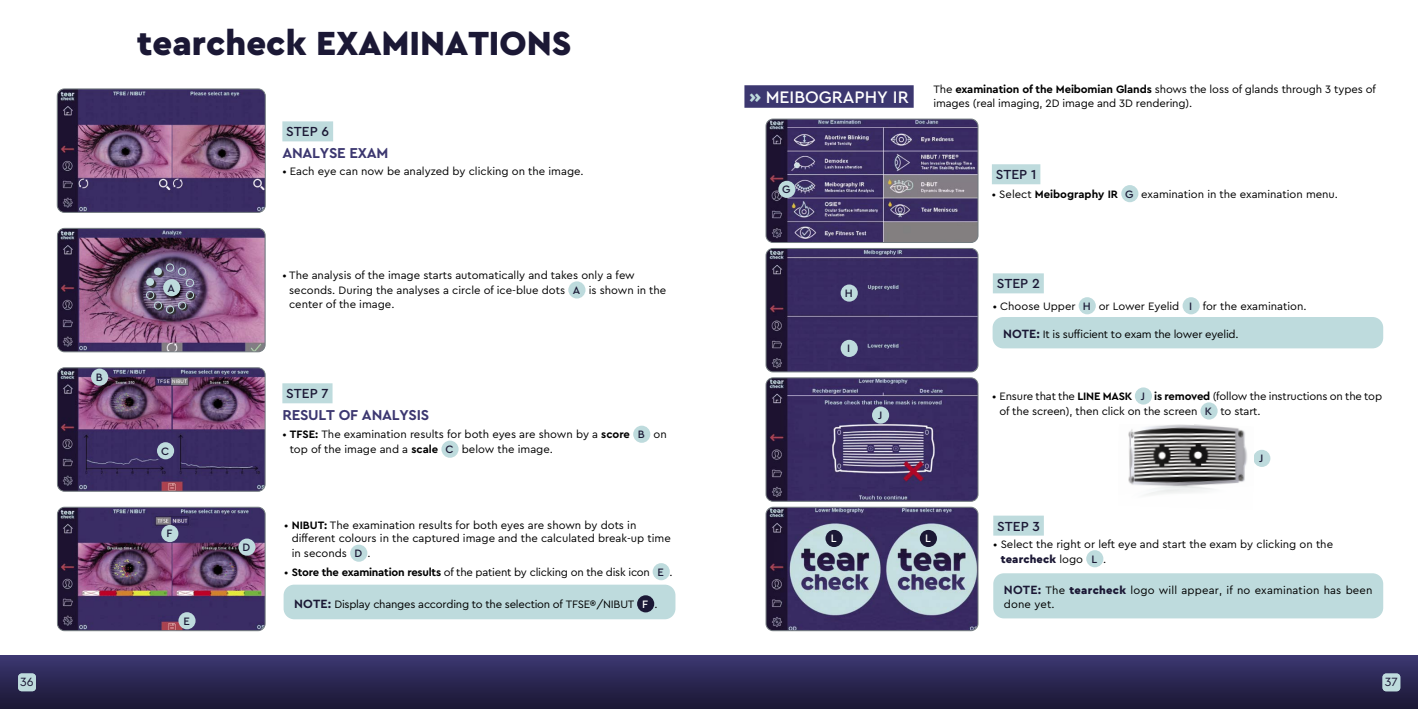
<style>
.page{position:relative;width:1418px;height:709px;background:#fff}
.page>*{position:absolute;margin:0;border:0;box-sizing:border-box;transform-origin:0 0}
.t1{font:900 35px "Cera Pro";color:#1b1835}
.t2{font:500 17.5px "Cera Pro";color:#fff}
.t3{font:700 15px "Cera Pro";letter-spacing:-.015em;color:#3c3770}
.t4{font:500 13.75px "Cera Pro";color:#1b1835}
.t5{font:12.5px "Cera Pro";color:#1b1835}
.t6{font:11.25px/15px "Cera Pro";color:#000}
.t7{font:11.25px "Cera Pro";letter-spacing:-.02em;color:#000}
.t8{font:500 11.25px "Cera Pro";color:#1b1835}
.t9{font:500 11.25px "Cera Pro";color:#fff}
.s1{font-weight:500;color:#1b1835}
.s2{font-weight:700}
.s3{font-weight:700;font-size:12.5px;color:#1b1835}
.s4{font-weight:500;color:#fff}
.s5{font-weight:900;color:#bedbdd}
.s6{font-weight:900;color:#1b1835}
</style>
<div class="page">
<div style="left:0;top:656px;width:709px;height:53px;background:linear-gradient(to bottom,#3b3771,#1a1632)"></div>
<div style="left:709px;top:656px;width:708px;height:53px;background:linear-gradient(to bottom,#3b3771,#1a1632)"></div>
<div style="left:1382px;top:673px;width:18px;height:18px;background:#bedbdd;border-radius:4px"></div>
<div style="left:18px;top:673px;width:18px;height:18px;background:#bedbdd;border-radius:4px"></div>
<img style="left:58px;top:507px;width:207px;height:123px">
<div style="left:57px;top:507px;width:208px;height:124px;border:1px solid #727b7f;border-radius:7px"></div>
<div style="left:282px;top:121px;width:51px;height:20px;background:#bedbdd"></div>
<div style="left:282px;top:383px;width:50px;height:20px;background:#bedbdd"></div>
<div style="left:633px;top:425px;width:17px;height:18px;background:#bedbdd;border-radius:50%"></div>
<div style="left:441px;top:440px;width:17px;height:18px;background:#bedbdd;border-radius:50%"></div>
<img style="left:57px;top:89px;width:208px;height:123px">
<div style="left:57px;top:89px;width:208px;height:124px;border:1px solid #727b7f;border-radius:7px"></div>
<div style="left:568px;top:281px;width:17px;height:17px;background:#bedbdd;border-radius:50%"></div>
<img style="left:58px;top:228px;width:207px;height:124px">
<div style="left:57px;top:228px;width:208px;height:124px;border:1px solid #727b7f;border-radius:7px"></div>
<div style="left:166px;top:264px;width:8px;height:7px;border:1px solid #bedbdd;border-radius:50%"></div>
<div style="left:178px;top:267px;width:8px;height:8px;border:1px solid #bedbdd;border-radius:50%"></div>
<div style="left:186px;top:279px;width:8px;height:8px;border:1px solid #bedbdd;border-radius:50%"></div>
<div style="left:186px;top:291px;width:8px;height:8px;border:1px solid #bedbdd;border-radius:50%"></div>
<div style="left:178px;top:301px;width:8px;height:8px;border:1px solid #bedbdd;border-radius:50%"></div>
<div style="left:166px;top:305px;width:8px;height:8px;border:1px solid #bedbdd;border-radius:50%"></div>
<div style="left:154px;top:301px;width:8px;height:8px;border:1px solid #bedbdd;border-radius:50%"></div>
<div style="left:146px;top:291px;width:8px;height:8px;border:1px solid #bedbdd;border-radius:50%"></div>
<div style="left:146px;top:278px;width:8px;height:8px;background:#bedbdd;border-radius:50%"></div>
<div style="left:154px;top:267px;width:8px;height:8px;background:#bedbdd;border-radius:50%"></div>
<div style="left:163px;top:279px;width:17px;height:17px;background:#bedbdd;border-radius:50%"></div>
<img style="left:57px;top:368px;width:208px;height:123px">
<div style="left:57px;top:367px;width:208px;height:124px;border:1px solid #727b7f;border-radius:7px"></div>
<div style="left:91px;top:368px;width:17px;height:18px;background:#bedbdd;border-radius:50%"></div>
<div style="left:157px;top:442px;width:17px;height:17px;background:#bedbdd;border-radius:50%"></div>
<div style="left:178px;top:612px;width:17px;height:17px;background:#bedbdd;border-radius:50%"></div>
<div style="left:283px;top:584px;width:392px;height:35px;background:#bedbdd;border-radius:11px"></div>
<div style="left:637px;top:595px;width:17px;height:17px;background:#1b1835;border-radius:50%"></div>
<div style="left:161px;top:525px;width:17px;height:17px;background:#bedbdd;border-radius:50%"></div>
<div style="left:350px;top:544px;width:17px;height:17px;background:#bedbdd;border-radius:50%"></div>
<div style="left:652px;top:563px;width:18px;height:17px;background:#bedbdd;border-radius:50%"></div>
<div style="left:238px;top:538px;width:17px;height:17px;background:#bedbdd;border-radius:50%"></div>
<div style="left:744px;top:85px;width:169px;height:23px;background:#3c3770"></div>
<div style="left:991px;top:164px;width:49px;height:20px;background:#bedbdd"></div>
<div style="left:1121px;top:185px;width:17px;height:17px;background:#bedbdd;border-radius:50%"></div>
<div style="left:992px;top:317px;width:391px;height:31px;background:#bedbdd;border-radius:11px"></div>
<img style="left:767px;top:119px;width:211px;height:123px">
<div style="left:765px;top:119px;width:213px;height:124px;border:1px solid #727b7f;border-radius:7px"></div>
<div style="left:778px;top:181px;width:17px;height:17px;background:#bedbdd;border-radius:50%"></div>
<div style="left:992px;top:273px;width:51px;height:20px;background:#bedbdd"></div>
<div style="left:1078px;top:297px;width:17px;height:17px;background:#bedbdd;border-radius:50%"></div>
<div style="left:1182px;top:297px;width:17px;height:17px;background:#bedbdd;border-radius:50%"></div>
<div style="left:1134px;top:387px;width:17px;height:17px;background:#bedbdd;border-radius:50%"></div>
<div style="left:1200px;top:402px;width:17px;height:17px;background:#bedbdd;border-radius:50%"></div>
<div style="left:993px;top:515px;width:50px;height:20px;background:#bedbdd"></div>
<div style="left:1086px;top:550px;width:17px;height:17px;background:#bedbdd;border-radius:50%"></div>
<img style="left:766px;top:378px;width:212px;height:123px">
<div style="left:765px;top:377px;width:213px;height:124px;border:1px solid #727b7f;border-radius:7px"></div>
<img style="left:767px;top:248px;width:211px;height:124px">
<div style="left:765px;top:248px;width:213px;height:124px;border:1px solid #727b7f;border-radius:7px"></div>
<div style="left:840px;top:340px;width:17px;height:17px;background:#bedbdd;border-radius:50%"></div>
<div style="left:1253px;top:450px;width:17px;height:17px;background:#bedbdd;border-radius:50%"></div>
<div style="left:993px;top:573px;width:390px;height:45px;background:#bedbdd;border-radius:11px"></div>
<img style="left:767px;top:507px;width:211px;height:123px">
<div style="left:765px;top:507px;width:213px;height:124px;border:1px solid #727b7f;border-radius:7px"></div>
<div style="left:825px;top:530px;width:17px;height:17px;background:#1b1835;border-radius:50%"></div>
<div style="left:919px;top:530px;width:18px;height:17px;background:#1b1835;border-radius:50%"></div>
<img style="left:1128px;top:424px;width:119px;height:71px">
<div style="left:840px;top:284px;width:17px;height:18px;background:#bedbdd;border-radius:50%"></div>
<div style="left:872px;top:406px;width:17px;height:18px;background:#bedbdd;border-radius:50%"></div>
<h1 class="t1" style="left:137px;top:20px;width:436px">tearcheck EXAMINATIONS</h1>
<p class="t4" style="left:286px;top:123px;width:45px">STEP 6</p>
<h3 class="t3" style="left:282px;top:143px;width:108px">ANALYSE EXAM</h3>
<p class="t6" style="left:282px;top:163px;width:303px">• Each eye can now be analyzed by clicking on the image.</p>
<p class="t8" style="left:96px;top:370px;width:8px">B</p>
<p class="t8" style="left:167px;top:280px;width:9px">A</p>
<p class="t8" style="left:161px;top:443px;width:10px">C</p>
<p class="t6" style="left:289px;top:267px;width:378px;text-indent:-7px">• The analysis of the image starts automatically and takes only a few seconds. During the analyses a circle of ice-blue dots <span class="s1">A</span> is shown in the</p>
<p class="t6" style="left:289px;top:296px;width:107px">center of the image.</p>
<p class="t4" style="left:286px;top:384px;width:44px">STEP 7</p>
<h3 class="t3" style="left:282px;top:405px;width:148px">RESULT OF ANALYSIS</h3>
<p class="t6" style="left:290px;top:426px;width:378px;text-indent:-7px">• <span class="s2">TFSE:</span> The examination results for both eyes are shown by a <span class="s2">score</span> <span class="s1">B</span> on top of the image and a <span class="s2">scale</span> <span class="s1">C</span> below the image.</p>
<p class="t8" style="left:166px;top:526px;width:7px">F</p>
<p class="t6" style="left:292px;top:517px;width:380px;line-height:13.8px;text-indent:-7px">• <span class="s2">NIBUT:</span> The examination results for both eyes are shown by dots in different colours in the captured image and the calculated break-up time</p>
<p class="t6" style="left:292px;top:545px;width:80px">in seconds <span class="s1">D</span> .</p>
<p class="t7" style="left:284px;top:564px;width:390px">• <span class="s2">Store the examination results</span> of the patient by clicking on the disk icon <span class="s1">E</span> .</p>
<p class="t8" style="left:243px;top:540px;width:9px">D</p>
<p class="t8" style="left:183px;top:613px;width:8px">E</p>
<p class="t7" style="left:294px;top:596px;width:365px"><span class="s3">NOTE:</span> Display changes according to the selection of TFSE®/NIBUT <span class="s4">F</span> .</p>
<h2 class="t2" style="left:749px;top:85px;width:161px"><span class="s5">»</span> MEIBOGRAPHY IR</h2>
<p class="t8" style="left:782px;top:182px;width:10px">G</p>
<p class="t6" style="left:933px;top:82px;width:444px;line-height:13.8px">The <span class="s2">examination of the Meibomian Glands</span> shows the loss of glands through 3 types of images (real imaging, 2D image and 3D rendering).</p>
<p class="t4" style="left:995px;top:165px;width:42px">STEP 1</p>
<p class="t6" style="left:991px;top:186px;width:347px">• Select <span class="s2">Meibography IR</span> <span class="s1">G</span> examination in the examination menu.</p>
<p class="t8" style="left:844px;top:286px;width:9px">H</p>
<p class="t8" style="left:847px;top:341px;width:5px">I</p>
<p class="t8" style="left:878px;top:408px;width:6px">J</p>
<p class="t4" style="left:996px;top:274px;width:45px">STEP 2</p>
<p class="t6" style="left:992px;top:298px;width:315px">• Choose Upper <span class="s1">H</span> or Lower Eyelid <span class="s1">I</span> for the examination.</p>
<p class="t7" style="left:1003px;top:326px;width:237px"><span class="s3">NOTE:</span> It is sufficient to exam the lower eyelid.</p>
<p class="t6" style="left:999px;top:388px;width:384px;text-indent:-7px">• Ensure that the <span class="s2">LINE MASK</span> <span class="s1">J</span> <span class="s2">is removed</span> (follow the instructions on the top of the screen), then click on the screen <span class="s1">K</span> to start.</p>
<p class="t8" style="left:1259px;top:451px;width:6px">J</p>
<p class="t9" style="left:830px;top:531px;width:7px">L</p>
<p class="t9" style="left:925px;top:531px;width:7px">L</p>
<p class="t4" style="left:997px;top:517px;width:44px">STEP 3</p>
<p class="t6" style="left:1000px;top:536px;width:334px;text-indent:-7px">• Select the right or left eye and start the exam by clicking on the <span class="s6">tearcheck</span> logo <span class="s1">L</span> .</p>
<p class="t6" style="left:1003px;top:583px;width:370px;line-height:13.8px"><span class="s3">NOTE:</span> The <span class="s6">tearcheck</span> logo will appear, if no examination has been done yet.</p>
<p class="t5" style="left:20px;top:673px;width:15px">36</p>
<p class="t5" style="left:1384px;top:673px;width:14px">37</p>
</div>
